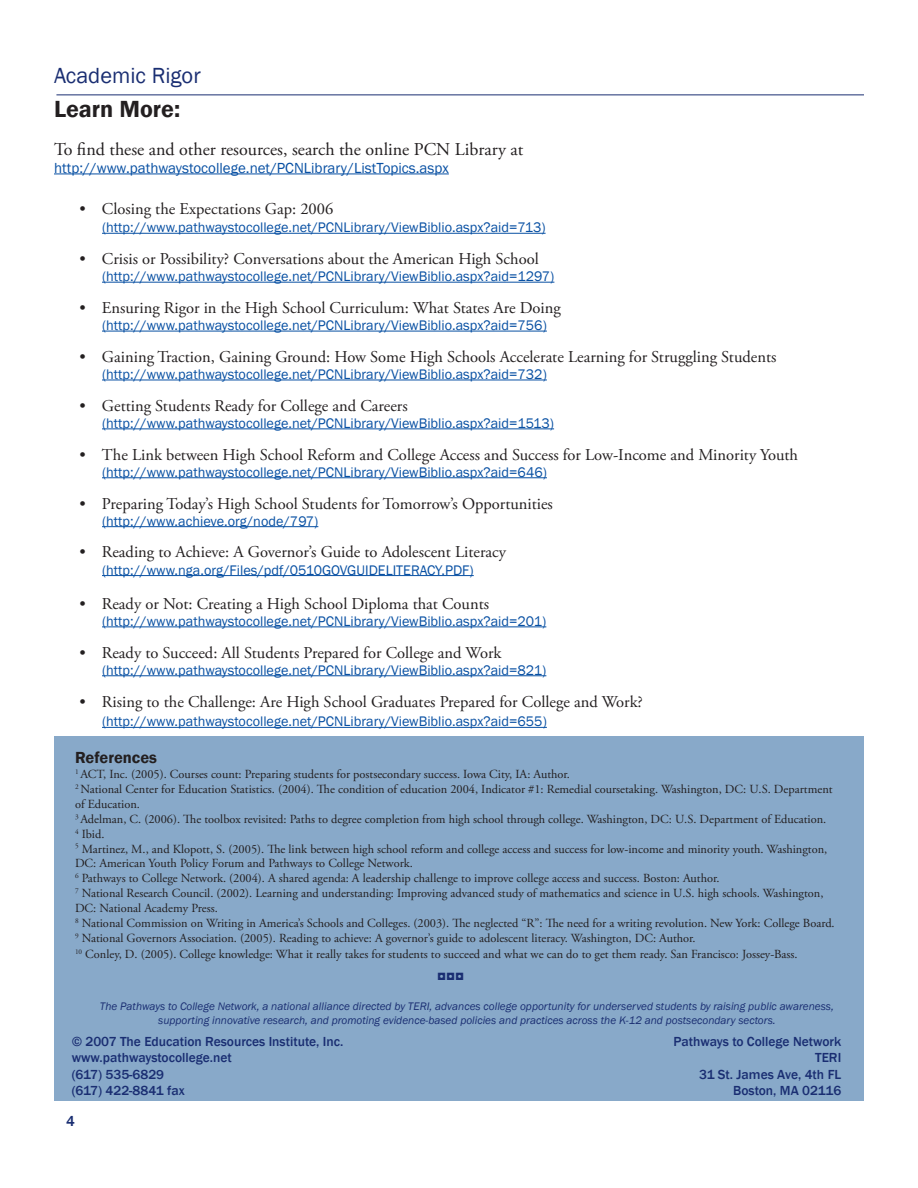
<style>
.page{position:relative;width:918px;height:1188px;background:#fff}
.page>*{position:absolute;margin:0;border:0;box-sizing:border-box;transform-origin:0 0}
.t1{font:600 24px "Franklin Gothic";color:#231f20}
.t2{font:22.5px "Franklin Gothic";color:#1a2e72}
.t3{font:18px "Adobe Garamond Pro";color:#231f20}
.t4{font:16.5px "Adobe Garamond Pro";color:#231f20}
.t5{font:600 16.5px "Franklin Gothic";color:#231f20}
.t6{font:15px "Franklin Gothic";color:#0850a3}
.t7{font:500 15px "Franklin Gothic";color:#1a2e72}
.t8{font:14.25px "Franklin Gothic";color:#0850a3}
.t9{font:500 13.5px "Franklin Gothic";color:#1a2e72}
.t10{font:12.3px/14.9px "Adobe Garamond Pro";color:#231f20}
.t11{font:italic 11.25px/13.5px "Franklin Gothic";color:#1a2e72;text-align:center}
</style>
<div class="page">
<hr style="left:54px;top:174px;width:395px;height:1px;background:#0850a3">
<hr style="left:102px;top:233px;width:444px;height:1px;background:#0850a3">
<hr style="left:102px;top:282px;width:452px;height:1px;background:#0850a3">
<hr style="left:102px;top:331px;width:445px;height:1px;background:#0850a3">
<hr style="left:102px;top:380px;width:445px;height:1px;background:#0850a3">
<hr style="left:102px;top:429px;width:452px;height:1px;background:#0850a3">
<hr style="left:102px;top:477px;width:445px;height:1px;background:#0850a3">
<hr style="left:102px;top:526px;width:216px;height:1px;background:#0850a3">
<hr style="left:102px;top:575px;width:372px;height:1px;background:#0850a3">
<hr style="left:102px;top:627px;width:444px;height:1px;background:#0850a3">
<hr style="left:102px;top:675px;width:444px;height:1px;background:#0850a3">
<hr style="left:102px;top:727px;width:445px;height:1px;background:#0850a3">
<hr style="left:56px;top:94px;width:808px;height:1px;background:#1a2e72">
<div style="left:54px;top:736px;width:810px;height:365px;background:#88a9c9"></div>
<p class="t2" style="left:54px;top:62px;width:148px">Academic Rigor</p>
<p class="t1" style="left:54px;top:94px;width:128px">Learn More:</p>
<p class="t3" style="left:54px;top:138px;width:471px">To find these and other resources, search the online PCN Library at</p>
<p class="t6" style="left:54px;top:158px;width:396px">http://www.pathwaystocollege.net/PCNLibrary/ListTopics.aspx</p>
<p class="t4" style="left:79px;top:199px;width:255px">• Closing the Expectations Gap: 2006</p>
<p class="t8" style="left:102px;top:219px;width:445px">(http://www.pathwaystocollege.net/PCNLibrary/ViewBiblio.aspx?aid=713)</p>
<p class="t4" style="left:79px;top:249px;width:461px">• Crisis or Possibility? Conversations about the American High School</p>
<p class="t8" style="left:102px;top:268px;width:454px">(http://www.pathwaystocollege.net/PCNLibrary/ViewBiblio.aspx?aid=1297)</p>
<p class="t4" style="left:79px;top:298px;width:483px">• Ensuring Rigor in the High School Curriculum: What States Are Doing</p>
<p class="t8" style="left:102px;top:316px;width:446px">(http://www.pathwaystocollege.net/PCNLibrary/ViewBiblio.aspx?aid=756)</p>
<p class="t4" style="left:79px;top:347px;width:698px">• Gaining Traction, Gaining Ground: How Some High Schools Accelerate Learning for Struggling Students</p>
<p class="t8" style="left:102px;top:365px;width:446px">(http://www.pathwaystocollege.net/PCNLibrary/ViewBiblio.aspx?aid=732)</p>
<p class="t4" style="left:79px;top:396px;width:330px">• Getting Students Ready for College and Careers</p>
<p class="t8" style="left:102px;top:414px;width:454px">(http://www.pathwaystocollege.net/PCNLibrary/ViewBiblio.aspx?aid=1513)</p>
<p class="t4" style="left:79px;top:444px;width:720px">• The Link between High School Reform and College Access and Success for Low-Income and Minority Youth</p>
<p class="t8" style="left:102px;top:463px;width:446px">(http://www.pathwaystocollege.net/PCNLibrary/ViewBiblio.aspx?aid=646)</p>
<p class="t4" style="left:79px;top:493px;width:475px">• Preparing Today’s High School Students for Tomorrow’s Opportunities</p>
<p class="t8" style="left:102px;top:512px;width:218px">(http://www.achieve.org/node/797)</p>
<p class="t4" style="left:79px;top:542px;width:428px">• Reading to Achieve: A Governor’s Guide to Adolescent Literacy</p>
<p class="t8" style="left:102px;top:561px;width:373px">(http://www.nga.org/Files/pdf/0510GOVGUIDELITERACY.PDF)</p>
<p class="t4" style="left:79px;top:594px;width:411px">• Ready or Not: Creating a High School Diploma that Counts</p>
<p class="t8" style="left:102px;top:612px;width:446px">(http://www.pathwaystocollege.net/PCNLibrary/ViewBiblio.aspx?aid=201)</p>
<p class="t4" style="left:79px;top:642px;width:423px">• Ready to Succeed: All Students Prepared for College and Work</p>
<p class="t8" style="left:102px;top:661px;width:446px">(http://www.pathwaystocollege.net/PCNLibrary/ViewBiblio.aspx?aid=821)</p>
<p class="t4" style="left:79px;top:691px;width:565px">• Rising to the Challenge: Are High School Graduates Prepared for College and Work?</p>
<p class="t8" style="left:102px;top:713px;width:446px">(http://www.pathwaystocollege.net/PCNLibrary/ViewBiblio.aspx?aid=655)</p>
<p class="t5" style="left:75px;top:748px;width:84px">References</p>
<p class="t10" style="left:75px;top:767px;width:497px"><sup>1</sup> ACT, Inc. (2005). Courses count: Preparing students for postsecondary success. Iowa City, IA: Author.</p>
<p class="t10" style="left:75px;top:782px;width:759px"><sup>2</sup> National Center for Education Statistics. (2004). The condition of education 2004, Indicator #1: Remedial coursetaking. Washington, DC: U.S. Department of Education.</p>
<p class="t10" style="left:75px;top:812px;width:753px"><sup>3</sup> Adelman, C. (2006). The toolbox revisited: Paths to degree completion from high school through college. Washington, DC: U.S. Department of Education.</p>
<p class="t10" style="left:75px;top:827px;width:31px"><sup>4</sup> Ibid.</p>
<p class="t10" style="left:75px;top:842px;width:754px"><sup>5</sup> Martinez, M., and Klopott, S. (2005). The link between high school reform and college access and success for low-income and minority youth. Washington,<br>DC: American Youth Policy Forum and Pathways to College Network.</p>
<p class="t10" style="left:75px;top:871px;width:646px"><sup>6</sup> Pathways to College Network. (2004). A shared agenda: A leadership challenge to improve college access and success. Boston: Author.</p>
<p class="t10" style="left:75px;top:886px;width:750px"><sup>7</sup> National Research Council. (2002). Learning and understanding: Improving advanced study of mathematics and science in U.S. high schools. Washington,<br>DC: National Academy Press.</p>
<p class="t10" style="left:75px;top:916px;width:761px"><sup>8</sup> National Commission on Writing in America’s Schools and Colleges. (2003). The neglected “R”: The need for a writing revolution. New York: College Board.</p>
<p class="t10" style="left:75px;top:931px;width:622px"><sup>9</sup> National Governors Association. (2005). Reading to achieve: A governor’s guide to adolescent literacy. Washington, DC: Author.</p>
<p class="t10" style="left:75px;top:947px;width:724px"><sup>10</sup> Conley, D. (2005). College knowledge: What it really takes for students to succeed and what we can do to get them ready. San Francisco: Jossey-Bass.</p>
<p class="t7" style="left:437px;top:965px;width:29px">◘◘◘</p>
<p class="t11" style="left:100px;top:1000px;width:735px">The Pathways to College Network, a national alliance directed by TERI, advances college opportunity for underserved students by raising public awareness, supporting innovative research, and promoting evidence-based policies and practices across the K-12 and postsecondary sectors.</p>
<p class="t9" style="left:72px;top:1033px;width:273px">© 2007 The Education Resources Institute, Inc.</p>
<p class="t9" style="left:674px;top:1033px;width:169px">Pathways to College Network</p>
<p class="t9" style="left:72px;top:1050px;width:162px">www.pathwaystocollege.net</p>
<p class="t9" style="left:815px;top:1050px;width:28px">TERI</p>
<p class="t9" style="left:72px;top:1066px;width:94px">(617) 535-6829</p>
<p class="t9" style="left:699px;top:1066px;width:144px">31 St. James Ave, 4th FL</p>
<p class="t9" style="left:72px;top:1082px;width:115px">(617) 422-8841 fax</p>
<p class="t9" style="left:733px;top:1082px;width:110px">Boston, MA 02116</p>
<p class="t7" style="left:66px;top:1111px;width:10px">4</p>
</div>
